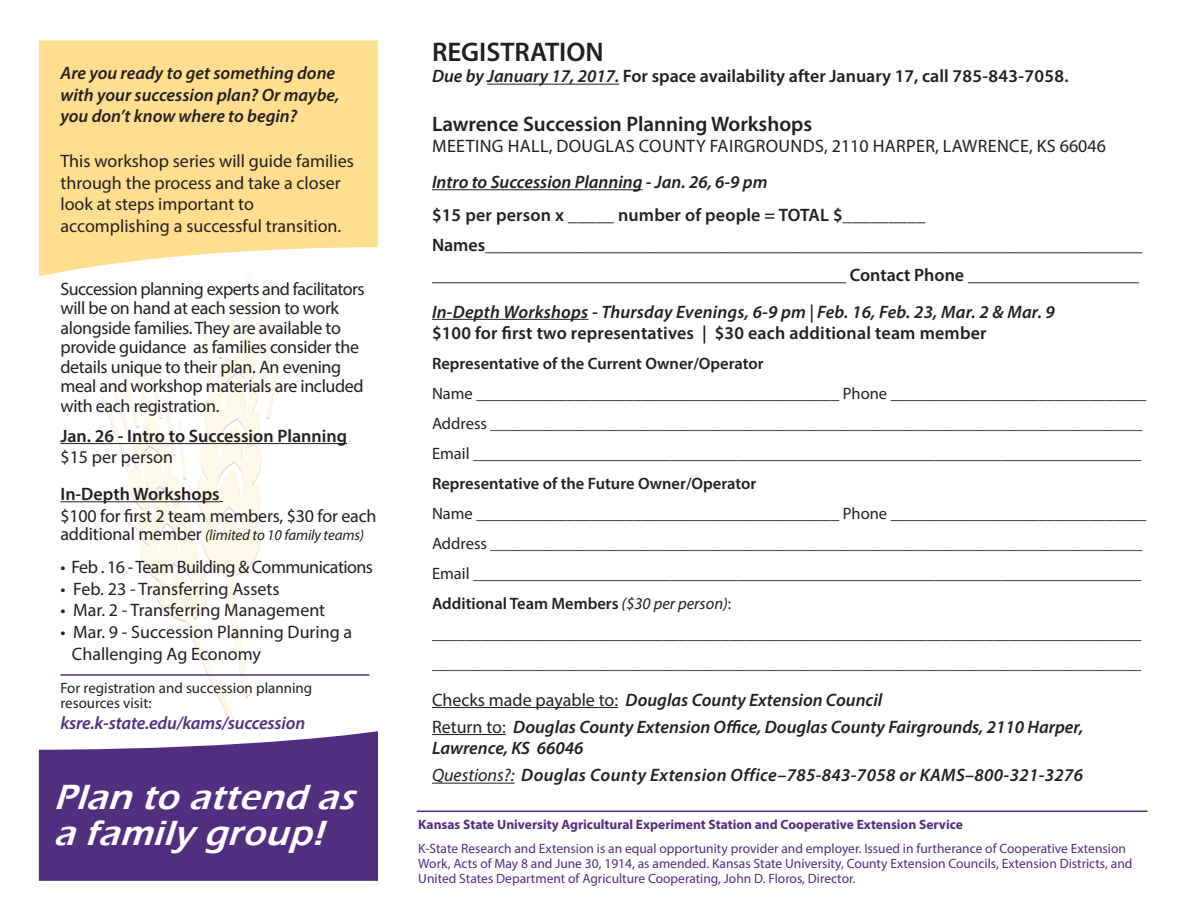
<style>
.page{position:relative;width:1188px;height:918px;background:#fff}
.page>*{position:absolute;margin:0;border:0;box-sizing:border-box;transform-origin:0 0}
.t1{font:italic 600 36px/36px "Eras ITC";color:#fff}
.t2{font:600 27px "Myriad Pro";color:#231f20}
.t3{font:600 21px "Myriad Pro";color:#231f20}
.t4{font:18px/19.5px "Myriad Pro";letter-spacing:-.01em;color:#231f20}
.t5{font:italic 600 18px/21.6px "Myriad Pro";color:#231f20}
.t6{font:600 18px "Myriad Pro";color:#231f20}
.t7{font:italic 600 18px "Myriad Pro";letter-spacing:.02em;color:#231f20}
.t8{font:18px "Myriad Pro";letter-spacing:.02em;color:#231f20}
.t9{font:18px "Myriad Pro";letter-spacing:-.03em;color:#231f20}
.t10{font:italic 600 18px "Myriad Pro";letter-spacing:-.01em;color:#522e81}
.t11{font:16.5px "Myriad Pro";color:#231f20}
.t12{font:600 16.5px "Myriad Pro";color:#231f20}
.t13{font:15px "Myriad Pro";color:#231f20}
.t14{font:italic 15px "Myriad Pro";letter-spacing:-.01em;color:#231f20}
.t15{font:13.5px/15px "Myriad Pro";color:#522e81}
.t16{font:700 13.5px "Myriad Pro";color:#522e81}
.s1{font-style:normal;font-size:18px}
.s2{font-style:italic}
.s3{font-style:normal}
.s4{font-weight:400;font-style:italic}
.s5{font-weight:400}
.s6{font-weight:400;font-style:normal}
</style>
<div class="page">
<div style="left:39px;top:40px;width:339px;height:236px;background:#ffde8f"></div>
<img style="left:94px;top:265px;width:198px;height:458px">
<svg style="left:39px;top:731px;width:339px;height:150px;background:#61408b"></svg>
<hr style="left:487px;top:84px;width:132px;height:1px;background:#231f20">
<hr style="left:432px;top:189px;width:211px;height:1px;background:#231f20">
<hr style="left:432px;top:319px;width:157px;height:1px;background:#231f20">
<hr style="left:432px;top:707px;width:186px;height:1px;background:#231f20">
<hr style="left:432px;top:734px;width:74px;height:1px;background:#231f20">
<hr style="left:432px;top:783px;width:83px;height:1px;background:#231f20">
<hr style="left:417px;top:811px;width:731px;height:1px;background:#522e81">
<hr style="left:60px;top:674px;width:309px;height:2px;background:#522e81">
<hr style="left:60px;top:443px;width:287px;height:1px;background:#231f20">
<hr style="left:60px;top:501px;width:160px;height:1px;background:#231f20">
<p class="t5" style="left:60px;top:62px;width:280px">Are you ready to get something done with your succession plan? Or maybe, you don’t know where to begin?</p>
<p class="t4" style="left:60px;top:150px;width:295px;line-height:21.6px">This workshop series will guide families through the process and take a closer look at steps important to</p>
<p class="t4" style="left:60px;top:216px;width:282px">accomplishing a successful transition.</p>
<p class="t4" style="left:60px;top:279px;width:306px">Succession planning experts and facilitators will be on hand at each session to work alongside families. They are available to provide guidance as families consider the details unique to their plan. An evening meal and workshop materials are included with each registration.</p>
<p class="t6" style="left:60px;top:424px;width:288px">Jan. 26 - Intro to Succession Planning</p>
<p class="t4" style="left:60px;top:447px;width:114px">$15 per person</p>
<p class="t6" style="left:60px;top:482px;width:161px">In-Depth Workshops</p>
<p class="t4" style="left:60px;top:506px;width:318px">$100 for first 2 team members, $30 for each</p>
<p class="t14" style="left:60px;top:525px;width:305px"><span class="s1">additional member</span> (limited to 10 family teams)</p>
<p class="t9" style="left:60px;top:556px;width:314px">• Feb . 16 - Team Building &amp; Communications</p>
<p class="t4" style="left:60px;top:579px;width:221px">• Feb. 23 - Transferring Assets</p>
<p class="t4" style="left:60px;top:600px;width:266px">• Mar. 2 - Transferring Management</p>
<p class="t4" style="left:60px;top:622px;width:293px">• Mar. 9 - Succession Planning During a</p>
<p class="t4" style="left:72px;top:644px;width:191px">Challenging Ag Economy</p>
<p class="t13" style="left:60px;top:678px;width:253px">For registration and succession planning</p>
<p class="t13" style="left:60px;top:693px;width:92px">resources visit:</p>
<p class="t10" style="left:60px;top:712px;width:246px">ksre.k-state.edu/kams/succession</p>
<p class="t1" style="left:54px;top:779px;width:313px">Plan to attend as a family group!</p>
<p class="t2" style="left:432px;top:35px;width:173px">REGISTRATION</p>
<p class="t6" style="left:432px;top:65px;width:638px"><span class="s2">Due by January 17, 2017.</span> For space availability after January 17, call 785-843-7058.</p>
<p class="t3" style="left:432px;top:111px;width:382px">Lawrence Succession Planning Workshops</p>
<p class="t8" style="left:432px;top:135px;width:675px">MEETING HALL, DOUGLAS COUNTY FAIRGROUNDS, 2110 HARPER, LAWRENCE, KS 66046</p>
<p class="t5" style="left:432px;top:171px;width:337px">Intro to Succession Planning - Jan. 26, 6-9 pm</p>
<p class="t6" style="left:432px;top:203px;width:495px">$15 per person x _____ number of people = TOTAL $_________</p>
<p class="t6" style="left:432px;top:233px;width:712px">Names_________________________________________________________________________</p>
<p class="t6" style="left:432px;top:263px;width:709px">______________________________________________ Contact Phone ___________________</p>
<p class="t5" style="left:432px;top:300px;width:624px">In-Depth Workshops - Thursday Evenings, 6-9 pm | Feb. 16, Feb. 23, Mar. 2 &amp; Mar. 9 <span class="s3">$100 for first two representatives | $30 each additional team member</span></p>
<p class="t12" style="left:432px;top:353px;width:333px">Representative of the Current Owner/Operator</p>
<p class="t11" style="left:432px;top:383px;width:716px">Name ____________________________________________ Phone _______________________________</p>
<p class="t11" style="left:432px;top:413px;width:712px">Address _______________________________________________________________________________</p>
<p class="t11" style="left:432px;top:443px;width:711px">Email _________________________________________________________________________________</p>
<p class="t12" style="left:432px;top:473px;width:326px">Representative of the Future Owner/Operator</p>
<p class="t11" style="left:432px;top:503px;width:716px">Name ____________________________________________ Phone _______________________________</p>
<p class="t11" style="left:432px;top:533px;width:712px">Address _______________________________________________________________________________</p>
<p class="t11" style="left:432px;top:563px;width:711px">Email _________________________________________________________________________________</p>
<p class="t12" style="left:432px;top:593px;width:301px">Additional Team Members <span class="s4">($30 per person)</span><span class="s5">:</span></p>
<p class="t11" style="left:432px;top:623px;width:711px">______________________________________________________________________________________</p>
<p class="t11" style="left:432px;top:653px;width:711px">______________________________________________________________________________________</p>
<p class="t5" style="left:432px;top:688px;width:452px"><span class="s6">Checks made payable to:</span> Douglas County Extension Council</p>
<p class="t5" style="left:432px;top:715px;width:653px"><span class="s6">Return to:</span> Douglas County Extension Office, Douglas County Fairgrounds, 2110 Harper,</p>
<p class="t5" style="left:432px;top:737px;width:153px">Lawrence, KS 66046</p>
<p class="t7" style="left:432px;top:764px;width:653px"><span class="s5">Questions?:</span> Douglas County Extension Office–785-843-7058 or KAMS–800-321-3276</p>
<p class="t16" style="left:418px;top:815px;width:546px">Kansas State University Agricultural Experiment Station and Cooperative Extension Service</p>
<p class="t15" style="left:418px;top:840px;width:716px">K-State Research and Extension is an equal opportunity provider and employer. Issued in furtherance of Cooperative Extension<br>Work, Acts of May 8 and June 30, 1914, as amended. Kansas State University, County Extension Councils, Extension Districts, and<br>United States Department of Agriculture Cooperating, John D. Floros, Director.</p>
</div>
